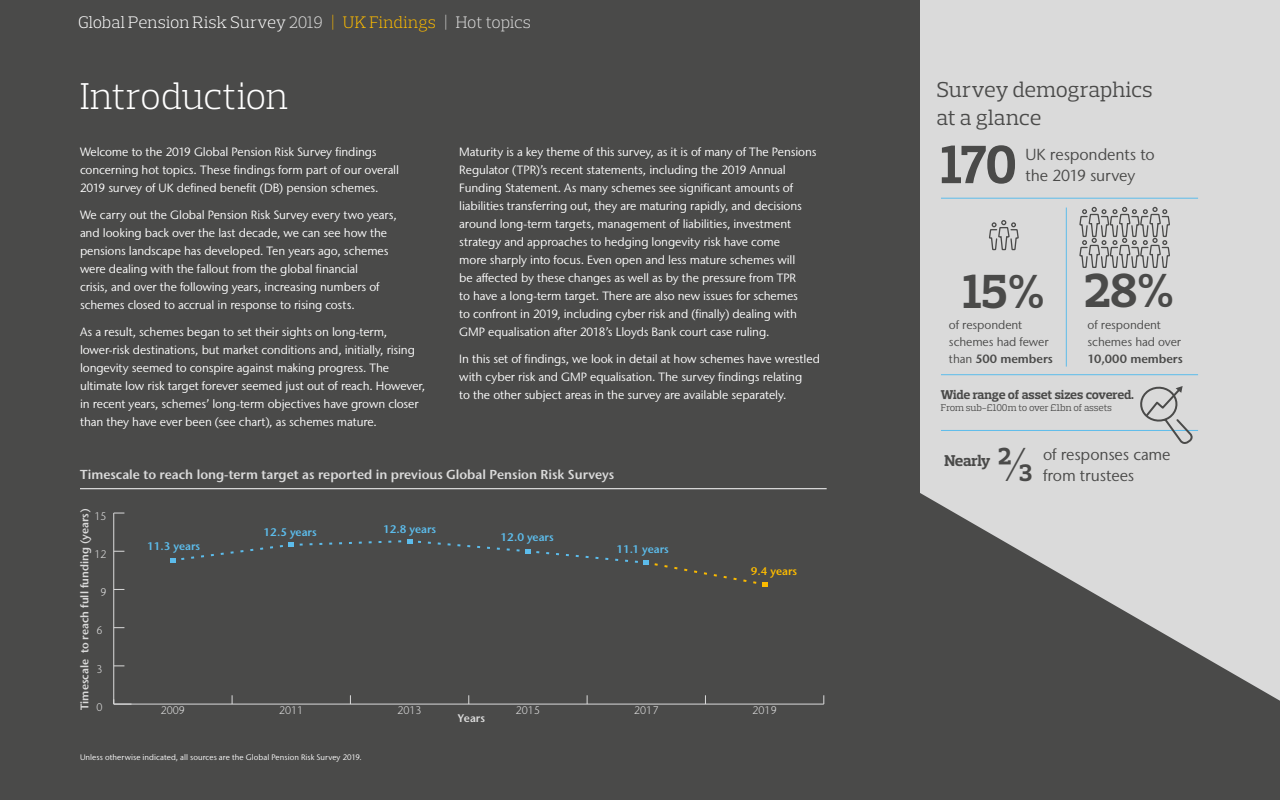
<style>
.page{position:relative;width:1280px;height:800px;background:#4a4a49}
.page>*{position:absolute;margin:0;border:0;box-sizing:border-box;transform-origin:0 0}
.t1{font:700 54.9px "Prelo Slab";color:#4a4a49}
.t2{font:700 48.7px "Prelo Slab";color:#4a4a49}
.t3{font:300 38px "Prelo Slab";letter-spacing:-.015em;color:#fff}
.t4{font:22px/28px "Prelo Slab";letter-spacing:-.005em;color:#4a4a49}
.t5{font:300 17px "Prelo Slab";color:#fff}
.t6{font:16px/21px "Stone Sans IIITC Std";letter-spacing:-.01em;color:#4a4a49}
.t7{font:700 16px "Prelo Slab";letter-spacing:-.04em;color:#4a4a49}
.t8{font:600 13px "Stone Sans IIITC Std";color:#dadada}
.t9{font:700 13px "Prelo Slab";letter-spacing:-.015em;color:#4a4a49}
.t10{font:12px/18px "Stone Sans IIITC Std";letter-spacing:-.01em;color:#fff}
.t11{font:12px/17px "Stone Sans IIITC Std";letter-spacing:-.005em;color:#4a4a49}
.t12{font:600 12px "Stone Sans IIITC Std";letter-spacing:-.005em;color:#4a4a49}
.t13{font:600 11.1px "Stone Sans IIITC Pro";color:#5cbceb}
.t14{font:600 11.1px "Stone Sans IIITC Pro";color:#dadada}
.t15{font:300 11.1px "Stone Sans IIITC Pro";color:#dadada}
.t16{font:600 11.1px "Stone Sans IIITC Pro";color:#fbba00}
.t17{font:10px "Prelo Slab";letter-spacing:-.015em;color:#4a4a49}
.t18{font:8px "Stone Sans IIITC Std";letter-spacing:.01em;color:#fff}
.s1{color:#dadada}
.s2{color:#fbba00}
.s3{font-weight:600}
</style>
<div class="page">
<svg style="left:920px;top:0;width:360px;height:701px;fill:#dadada"></svg>
<hr style="left:941px;top:198px;width:257px;height:1px;background:#5cbceb">
<hr style="left:941px;top:374px;width:257px;height:1px;background:#5cbceb">
<hr style="left:941px;top:430px;width:257px;height:1px;background:#5cbceb">
<hr style="left:1066px;top:208px;width:1px;height:159px;background:#5cbceb">
<svg style="left:1136px;top:383px;width:58px;height:63px"></svg>
<svg style="left:988px;top:210px;width:32px;height:65px"></svg>
<svg style="left:1078px;top:197px;width:93px;height:96px"></svg>
<hr style="left:80px;top:488px;width:747px;height:1px;background:#fff">
<hr style="left:114px;top:704px;width:710px;height:1px;background:#dadada">
<hr style="left:113px;top:513px;width:1px;height:191px;background:#dadada">
<svg style="left:113px;top:699px;width:19px;height:6px"></svg>
<div style="left:170px;top:539px;width:598px;height:48px;background:#4a4a49"></div>
<h3 class="t5" style="left:78px;top:12px;width:454px">Global Pension Risk Survey <span class="s1">2019</span> <span class="s2">| UK Findings</span> <span class="s1">| Hot topics</span></h3>
<h3 class="t3" style="left:80px;top:72px;width:210px">Introduction</h3>
<p class="t10" style="left:80px;top:142px;width:321px">Welcome to the 2019 Global Pension Risk Survey findings concerning hot topics. These findings form part of our overall<br>2019 survey of UK defined benefit (DB) pension schemes.</p>
<p class="t10" style="left:80px;top:205px;width:318px">We carry out the Global Pension Risk Survey every two years, and looking back over the last decade, we can see how the pensions landscape has developed. Ten years ago, schemes were dealing with the fallout from the global financial<br>crisis, and over the following years, increasing numbers of schemes closed to accrual in response to rising costs.</p>
<p class="t10" style="left:80px;top:322px;width:347px">As a result, schemes began to set their sights on long-term, lower-risk destinations, but market conditions and, initially, rising longevity seemed to conspire against making progress. The ultimate low risk target forever seemed just out of reach. However, in recent years, schemes’ long-term objectives have grown closer than they have ever been (see chart), as schemes mature.</p>
<p class="t10" style="left:459px;top:142px;width:359px">Maturity is a key theme of this survey, as it is of many of The Pensions Regulator (TPR)’s recent statements, including the 2019 Annual Funding Statement. As many schemes see significant amounts of liabilities transferring out, they are maturing rapidly, and decisions around long-term targets, management of liabilities, investment strategy and approaches to hedging longevity risk have come<br>more sharply into focus. Even open and less mature schemes will<br>be affected by these changes as well as by the pressure from TPR<br>to have a long-term target. There are also new issues for schemes<br>to confront in 2019, including cyber risk and (finally) dealing with GMP equalisation after 2018’s Lloyds Bank court case ruling.</p>
<p class="t10" style="left:459px;top:349px;width:362px">In this set of findings, we look in detail at how schemes have wrestled with cyber risk and GMP equalisation. The survey findings relating<br>to the other subject areas in the survey are available separately.</p>
<p class="t8" style="left:80px;top:466px;width:536px">Timescale to reach long-term target as reported in previous Global Pension Risk Surveys</p>
<p class="t14" style="left:78px;top:710px;width:204px;rotate:-90deg">Timescale to reach full funding (years)</p>
<p class="t15" style="left:94px;top:509px;width:14px">15</p>
<p class="t15" style="left:94px;top:547px;width:14px">12</p>
<p class="t15" style="left:101px;top:586px;width:8px">9</p>
<p class="t15" style="left:97px;top:624px;width:8px">6</p>
<p class="t15" style="left:97px;top:662px;width:8px">3</p>
<p class="t15" style="left:97px;top:700px;width:8px">0</p>
<p class="t13" style="left:147px;top:539px;width:55px">11.3 years</p>
<p class="t13" style="left:264px;top:525px;width:55px">12.5 years</p>
<p class="t15" style="left:161px;top:704px;width:26px">2009</p>
<p class="t15" style="left:279px;top:704px;width:26px">2011</p>
<p class="t18" style="left:80px;top:752px;width:283px">Unless otherwise indicated, all sources are the Global Pension Risk Survey 2019.</p>
<p class="t13" style="left:383px;top:522px;width:55px">12.8 years</p>
<p class="t13" style="left:501px;top:530px;width:55px">12.0 years</p>
<p class="t13" style="left:616px;top:542px;width:54px">11.1 years</p>
<p class="t16" style="left:751px;top:564px;width:48px">9.4 years</p>
<p class="t15" style="left:398px;top:704px;width:26px">2013</p>
<p class="t15" style="left:516px;top:704px;width:26px">2015</p>
<p class="t15" style="left:634px;top:704px;width:26px">2017</p>
<p class="t15" style="left:753px;top:704px;width:26px">2019</p>
<p class="t14" style="left:458px;top:711px;width:29px">Years</p>
<h3 class="t4" style="left:936px;top:75px;width:218px">Survey demographics at a glance</h3>
<h1 class="t1" style="left:941px;top:131px;width:77px">170</h1>
<h3 class="t6" style="left:1026px;top:144px;width:131px">UK respondents to the 2019 survey</h3>
<h2 class="t2" style="left:963px;top:262px;width:83px">15%</h2>
<p class="t11" style="left:949px;top:316px;width:105px">of respondent schemes had fewer than <span class="s3">500 members</span></p>
<h2 class="t2" style="left:1085px;top:261px;width:91px">28%</h2>
<p class="t11" style="left:1088px;top:316px;width:95px">of respondent schemes had over</p>
<p class="t12" style="left:1088px;top:351px;width:97px">10,000 members</p>
<p class="t9" style="left:941px;top:386px;width:195px">Wide range of asset sizes covered.</p>
<p class="t17" style="left:941px;top:401px;width:173px">From sub-£100m to over £1bn of assets</p>
<h3 class="t7" style="left:944px;top:450px;width:47px">Nearly</h3>
<h2 class="t2" style="left:996px;top:434px;width:40px">⅔</h2>
<h3 class="t6" style="left:1043px;top:444px;width:129px">of responses came from trustees</h3>
</div>
